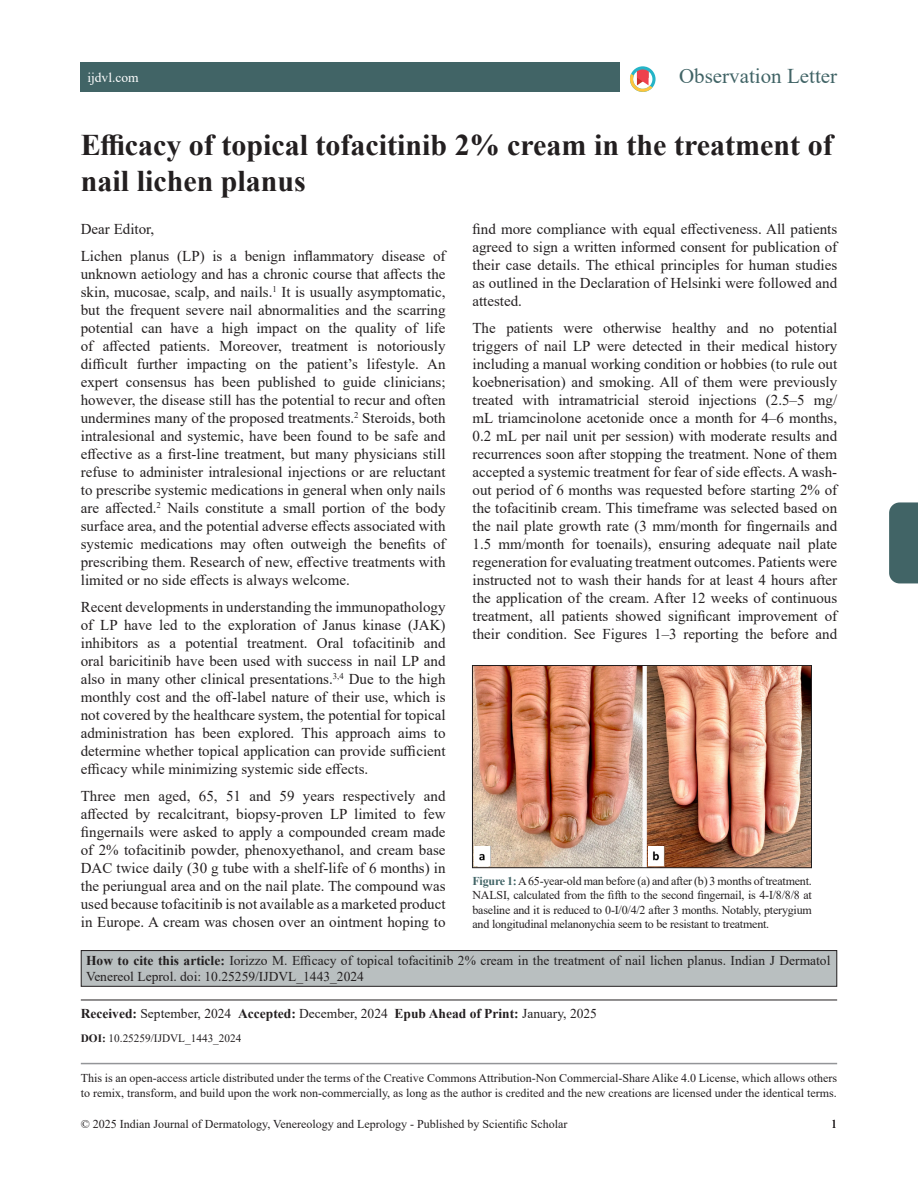
<style>
.page{position:relative;width:918px;height:1188px;background:#fff}
.page>*{position:absolute;margin:0;border:0;box-sizing:border-box;transform-origin:0 0}
.title-text{font:700 30px/36px "Times New Roman";color:#231f20}
.suptit{font:21px "Times New Roman";color:#416466}
.para{font:15px/18px "Times New Roman";color:#231f20;text-align:justify}
.para_firstDropCaps{font:15px "Times New Roman";color:#231f20}
.citation_para{font:13.5px/16.2px "Times New Roman";color:#231f20}
.article_info_rule{font:13.5px "Times New Roman";color:#231f20}
.t1{font:13.5px "Times New Roman";color:#fff}
.float_figure_figure{font:12px/14.4px "Times New Roman";color:#231f20}
.doi_para{font:11.25px "Times New Roman";color:#231f20}
.s1{font-weight:700;color:#416466}
.s2{font-weight:700}
</style>
<div class="page">
<div style="left:889px;top:502px;width:29px;height:81px;background:#416466"></div>
<hr style="left:81px;top:1063px;width:756px;height:1px;background:#939598">
<svg style="left:630px;top:66px;width:25px;height:26px"></svg>
<div style="left:81px;top:62px;width:539px;height:30px;background:#416466"></div>
<div style="left:81px;top:951px;width:756px;height:35px;background:#b9bfc0"></div>
<div style="left:81px;top:950px;width:756px;height:37px;border:1px solid #231f20"></div>
<hr style="left:81px;top:1000px;width:756px;height:1px;background:#231f20">
<img style="left:474px;top:667px;width:336px;height:199px">
<div style="left:472px;top:665px;width:340px;height:203px;border:1px solid #231f20"></div>
<img style="left:475px;top:846px;width:15px;height:20px">
<img style="left:648px;top:846px;width:16px;height:20px">
<p class="t1" style="left:87px;top:68px;width:53px">ijdvl.com</p>
<p class="suptit" style="left:679px;top:62px;width:160px">Observation Letter</p>
<p class="title-text" style="left:81px;top:126px;width:753px">Efficacy of topical tofacitinib 2% cream in the treatment of nail lichen planus</p>
<p class="para_firstDropCaps" style="left:81px;top:218px;width:75px">Dear Editor,</p>
<p class="para" style="left:81px;top:247px;width:366px">Lichen planus (LP) is a benign inflammatory disease of unknown aetiology and has a chronic course that affects the skin, mucosae, scalp, and nails.<sup>1</sup> It is usually asymptomatic, but the frequent severe nail abnormalities and the scarring potential can have a high impact on the quality of life of affected patients. Moreover, treatment is notoriously difficult further impacting on the patient’s lifestyle. An expert consensus has been published to guide clinicians; however, the disease still has the potential to recur and often undermines many of the proposed treatments.<sup>2</sup> Steroids, both intralesional and systemic, have been found to be safe and effective as a first-line treatment, but many physicians still refuse to administer intralesional injections or are reluctant to prescribe systemic medications in general when only nails are affected.<sup>2</sup> Nails constitute a small portion of the body surface area, and the potential adverse effects associated with systemic medications may often outweigh the benefits of prescribing them. Research of new, effective treatments with limited or no side effects is always welcome.</p>
<p class="para" style="left:81px;top:598px;width:366px">Recent developments in understanding the immunopathology of LP have led to the exploration of Janus kinase (JAK) inhibitors as a potential treatment. Oral tofacitinib and oral baricitinib have been used with success in nail LP and also in many other clinical presentations.<sup>3,4</sup> Due to the high monthly cost and the off-label nature of their use, which is not covered by the healthcare system, the potential for topical administration has been explored. This approach aims to determine whether topical application can provide sufficient efficacy while minimizing systemic side effects.</p>
<p class="para" style="left:81px;top:787px;width:366px">Three men aged, 65, 51 and 59 years respectively and affected by recalcitrant, biopsy-proven LP limited to few fingernails were asked to apply a compounded cream made of 2% tofacitinib powder, phenoxyethanol, and cream base DAC twice daily (30 g tube with a shelf-life of 6 months) in the periungual area and on the nail plate. The compound was used because tofacitinib is not available as a marketed product in Europe. A cream was chosen over an ointment hoping to</p>
<p class="para" style="left:472px;top:220px;width:366px">find more compliance with equal effectiveness. All patients agreed to sign a written informed consent for publication of their case details. The ethical principles for human studies as outlined in the Declaration of Helsinki were followed and attested.</p>
<p class="para" style="left:472px;top:319px;width:366px">The patients were otherwise healthy and no potential triggers of nail LP were detected in their medical history including a manual working condition or hobbies (to rule out koebnerisation) and smoking. All of them were previously treated with intramatricial steroid injections (2.5–5 mg/ mL triamcinolone acetonide once a month for 4–6 months, 0.2 mL per nail unit per session) with moderate results and recurrences soon after stopping the treatment. None of them accepted a systemic treatment for fear of side effects. A wash&shy;out period of 6 months was requested before starting 2% of the tofacitinib cream. This timeframe was selected based on the nail plate growth rate (3 mm/month for fingernails and 1.5 mm/month for toenails), ensuring adequate nail plate regeneration for evaluating treatment outcomes. Patients were instructed not to wash their hands for at least 4 hours after the application of the cream. After 12 weeks of continuous treatment, all patients showed significant improvement of their condition. See Figures 1–3 reporting the before and</p>
<p class="float_figure_figure" style="left:472px;top:873px;width:341px;text-align:justify"><span class="s1">Figure 1:</span> A 65-year-old man before (a) and after (b) 3 months of treatment.<br>NALSI, calculated from the fifth to the second fingernail, is 4-I/8/8/8 at baseline and it is reduced to 0-I/0/4/2 after 3 months. Notably, pterygium and longitudinal melanonychia seem to be resistant to treatment.</p>
<p class="citation_para" style="left:86px;top:952px;width:746px"><span class="s2">How to cite this article:</span> Iorizzo M. Efficacy of topical tofacitinib 2% cream in the treatment of nail lichen planus. Indian J Dermatol<br>Venereol Leprol. doi: 10.25259/IJDVL_1443_2024</p>
<p class="article_info_rule" style="left:81px;top:1004px;width:518px"><span class="s2">Received:</span> September, 2024 <span class="s2">Accepted:</span> December, 2024 <span class="s2">Epub Ahead of Print:</span> January, 2025</p>
<p class="doi_para" style="left:81px;top:1031px;width:162px"><span class="s2">DOI:</span> 10.25259/IJDVL_1443_2024</p>
<p class="float_figure_figure" style="left:81px;top:1070px;width:758px;line-height:15px">This is an open-access article distributed under the terms of the Creative Commons Attribution-Non Commercial-Share Alike 4.0 License, which allows others to remix, transform, and build upon the work non-commercially, as long as the author is credited and the new creations are licensed under the identical terms.</p>
<p class="float_figure_figure" style="left:81px;top:1117px;width:488px">© 2025 Indian Journal of Dermatology, Venereology and Leprology - Published by Scientific Scholar</p>
<p class="float_figure_figure" style="left:831px;top:1117px;width:7px">1</p>
</div>
